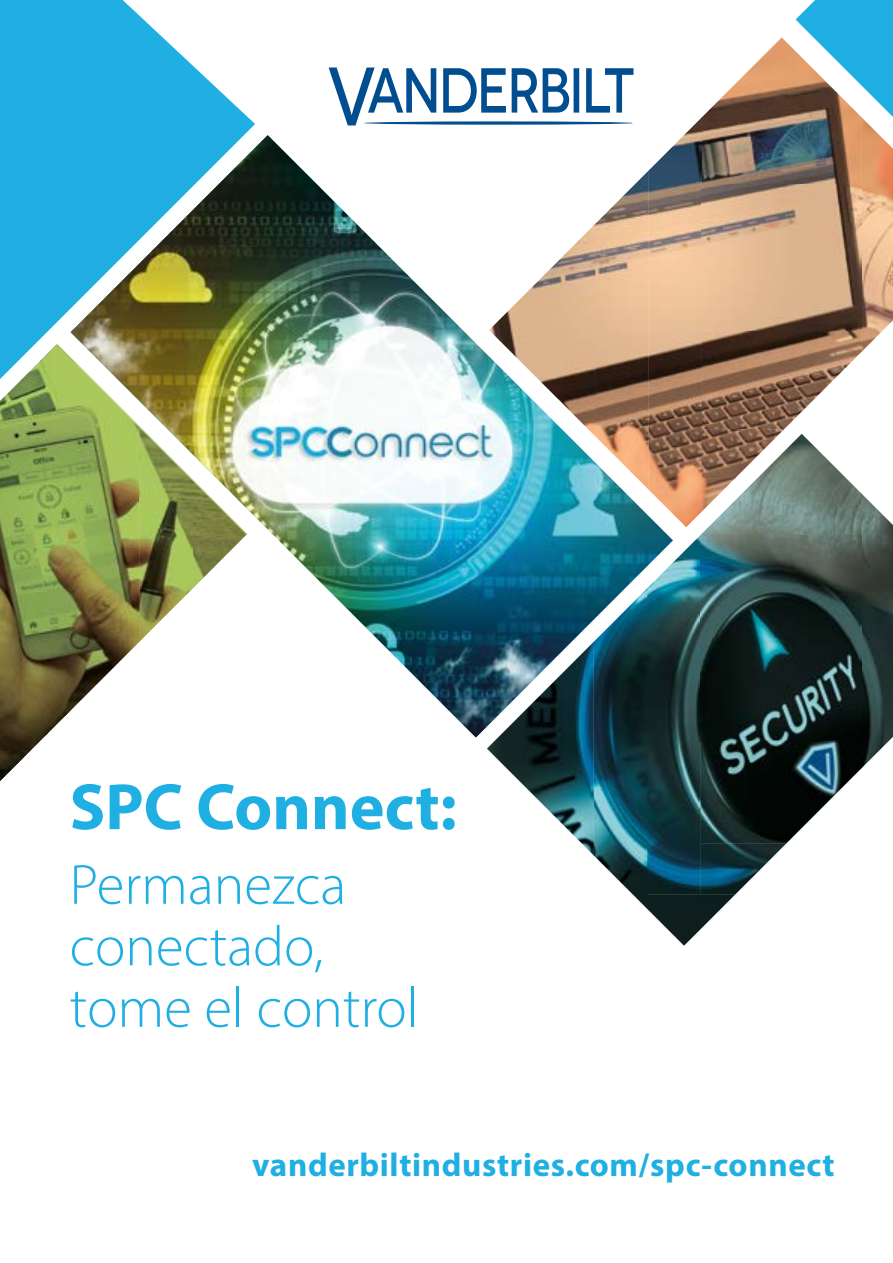
<style>
.page{position:relative;width:893px;height:1263px;background:#fff}
.page>*{position:absolute;margin:0;border:0;box-sizing:border-box;transform-origin:0 0}
.t1{font:700 66px "Myriad Pro";color:#1fafe2}
.t2{font:300 57px/61.5px "Myriad Pro";color:#1fafe2}
.t3{font:700 33px "Myriad Pro";letter-spacing:.02em;color:#1fafe2}
</style>
<div class="page">
<svg style="left:329px;top:68px;width:304px;height:57px"></svg>
<svg style="left:364px;top:121px;width:269px;height:4px"></svg>
<img style="left:255px;top:135px;width:413px;height:602px">
<svg style="left:0;top:0;width:255px;height:517px;background:#4ea8bc"></svg>
<img style="left:700px;top:434px;width:161px;height:409px">
<img style="left:647px;top:535px;width:54px;height:359px">
<img style="left:861px;top:493px;width:32px;height:276px">
<img style="left:593px;top:588px;width:54px;height:321px">
<img style="left:540px;top:642px;width:54px;height:213px">
<img style="left:487px;top:695px;width:53px;height:107px">
<img style="left:700px;top:843px;width:86px;height:52px">
<img style="left:647px;top:894px;width:88px;height:51px">
<img style="left:0;top:344px;width:247px;height:137px">
<img style="left:0;top:345px;width:140px;height:356px">
<img style="left:139px;top:427px;width:54px;height:215px">
<img style="left:193px;top:481px;width:54px;height:107px">
<img style="left:0;top:701px;width:80px;height:50px">
<img style="left:0;top:751px;width:30px;height:30px">
<img style="left:702px;top:37px;width:159px;height:392px">
<img style="left:648px;top:117px;width:54px;height:410px">
<img style="left:861px;top:217px;width:32px;height:135px">
<img style="left:595px;top:171px;width:54px;height:319px">
<img style="left:542px;top:224px;width:53px;height:212px">
<img style="left:489px;top:277px;width:53px;height:106px">
<img style="left:702px;top:429px;width:82px;height:49px">
<img style="left:702px;top:478px;width:33px;height:34px">
<svg style="left:796px;top:0;width:97px;height:217px"></svg>
<h1 class="t1" style="left:70px;top:764px;width:389px">SPC Connect:</h1>
<h2 class="t2" style="left:70px;top:853px;width:351px">Permanezca conectado, tome el control</h2>
<p class="t3" style="left:252px;top:1143px;width:584px">vanderbiltindustries.com/spc-connect</p>
</div>
